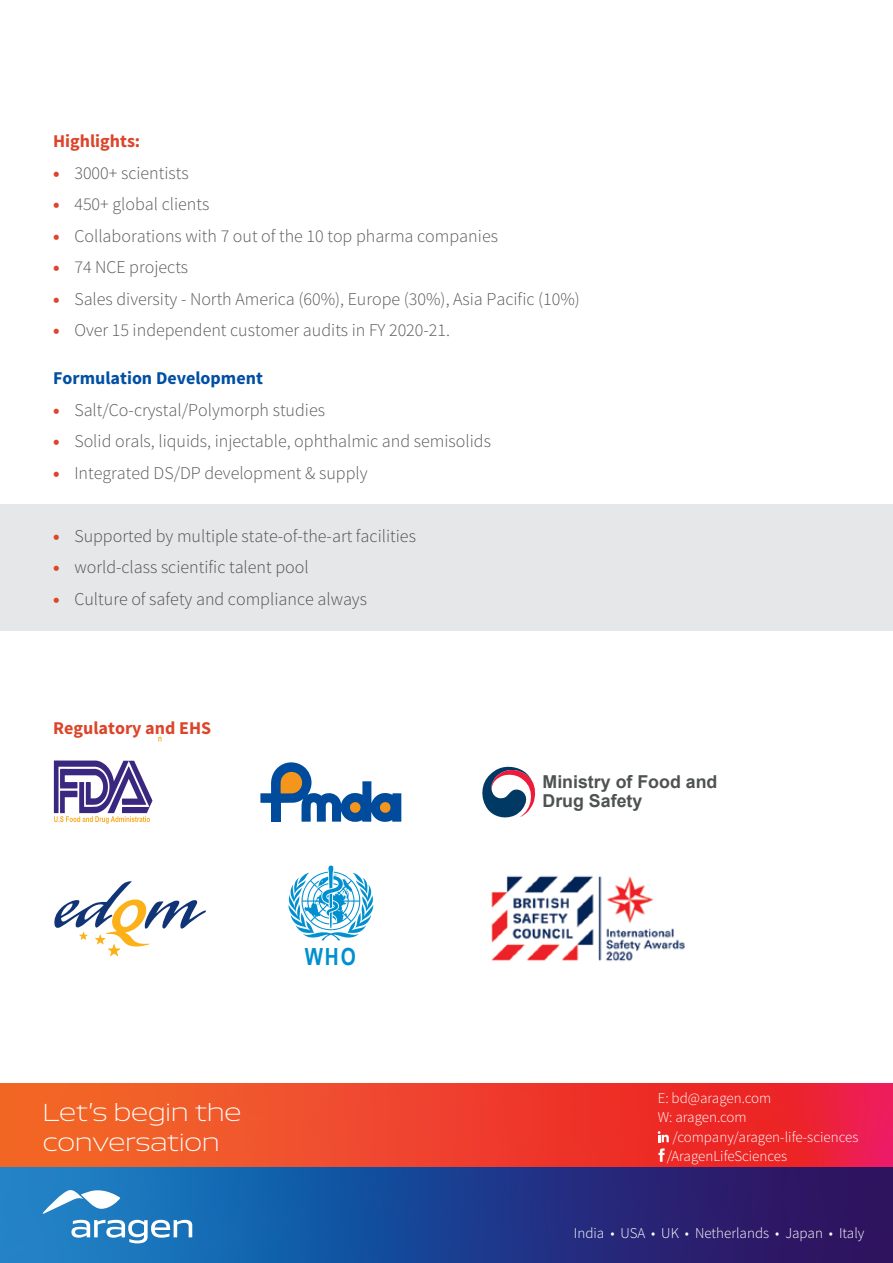
<style>
.page{position:relative;width:893px;height:1263px;background:#fff}
.page>*{position:absolute;margin:0;border:0;box-sizing:border-box;transform-origin:0 0}
.t1{font:700 23.55px "Arial Narrow";color:#008fcf}
.t2{font:300 22.5px/30px "Aero";color:#fff}
.t3{font:300 18px "Source Sans Pro";color:#58595b}
.t4{font:300 18px "Source Sans Pro";color:#4f5050}
.t5{font:700 18px "Source Sans Pro";color:#dc452a}
.t6{font:700 18px "Source Sans Pro";color:#004fa3}
.t7{font:700 17.85px/20px "Arial";color:#4f5253}
.t8{font:300 15px/19.5px "Source Sans Pro";color:#fff}
.s1{font-weight:900;color:#dc452a}
</style>
<div class="page">
<div style="left:0;top:505px;width:893px;height:126px;background:#e6e7e8"></div>
<svg style="left:158px;top:737px;width:4px;height:4px"></svg>
<svg style="left:54px;top:760px;width:99px;height:64px"></svg>
<svg style="left:260px;top:762px;width:142px;height:60px"></svg>
<div style="left:271px;top:802px;width:10px;height:19px;background:#004b9c"></div>
<svg style="left:482px;top:766px;width:54px;height:52px"></svg>
<svg style="left:54px;top:881px;width:152px;height:75px"></svg>
<svg style="left:288px;top:866px;width:85px;height:74px"></svg>
<img style="left:491px;top:875px;width:194px;height:86px">
<svg style="left:0;top:1083px;width:893px;height:85px;background:#ec412e"></svg>
<svg style="left:0;top:1168px;width:893px;height:95px;background:#1f428f"></svg>
<svg style="left:71px;top:1220px;width:121px;height:23px"></svg>
<svg style="left:42px;top:1189px;width:78px;height:25px"></svg>
<svg style="left:658px;top:1131px;width:11px;height:11px"></svg>
<svg style="left:658px;top:1148px;width:7px;height:14px"></svg>
<p class="t5" style="left:53px;top:129px;width:89px">Highlights:</p>
<p class="t3" style="left:53px;top:162px;width:137px"><span class="s1">•</span> 3000+ scientists</p>
<p class="t3" style="left:53px;top:193px;width:158px"><span class="s1">•</span> 450+ global clients</p>
<p class="t3" style="left:53px;top:225px;width:446px"><span class="s1">•</span> Collaborations with 7 out of the 10 top pharma companies</p>
<p class="t3" style="left:53px;top:256px;width:137px"><span class="s1">•</span> 74 NCE projects</p>
<p class="t3" style="left:53px;top:288px;width:528px"><span class="s1">•</span> Sales diversity - North America (60%), Europe (30%), Asia Pacific (10%)</p>
<p class="t3" style="left:53px;top:319px;width:398px"><span class="s1">•</span> Over 15 independent customer audits in FY 2020-21.</p>
<p class="t6" style="left:53px;top:366px;width:211px">Formulation Development</p>
<p class="t3" style="left:53px;top:399px;width:273px"><span class="s1">•</span> Salt/Co-crystal/Polymorph studies</p>
<p class="t3" style="left:53px;top:430px;width:439px"><span class="s1">•</span> Solid orals, liquids, injectable, ophthalmic and semisolids</p>
<p class="t3" style="left:53px;top:462px;width:316px"><span class="s1">•</span> Integrated DS/DP development &amp; supply</p>
<p class="t4" style="left:53px;top:525px;width:364px"><span class="s1">•</span> Supported by multiple state-of-the-art facilities</p>
<p class="t4" style="left:53px;top:556px;width:257px"><span class="s1">•</span> world-class scientific talent pool</p>
<p class="t4" style="left:53px;top:588px;width:315px"><span class="s1">•</span> Culture of safety and compliance always</p>
<p class="t5" style="left:53px;top:716px;width:160px">Regulatory and EHS</p>
<p class="t2" style="left:43px;top:1098px;width:200px">Let’s begin the conversation</p>
<h1 class="t1" style="left:305px;top:938px;width:52px">WHO</h1>
<p class="t7" style="left:542px;top:771px;width:176px">Ministry of Food and<br>Drug Safety</p>
<p class="t8" style="left:658px;top:1088px;width:115px">E: bd@aragen.com<br>W: aragen.com</p>
<p class="t8" style="left:667px;top:1127px;width:193px;text-indent:6px">/company/aragen-life-sciences /AragenLifeSciences</p>
<p class="t8" style="left:574px;top:1223px;width:292px">India • USA • UK • Netherlands • Japan • Italy</p>
</div>
